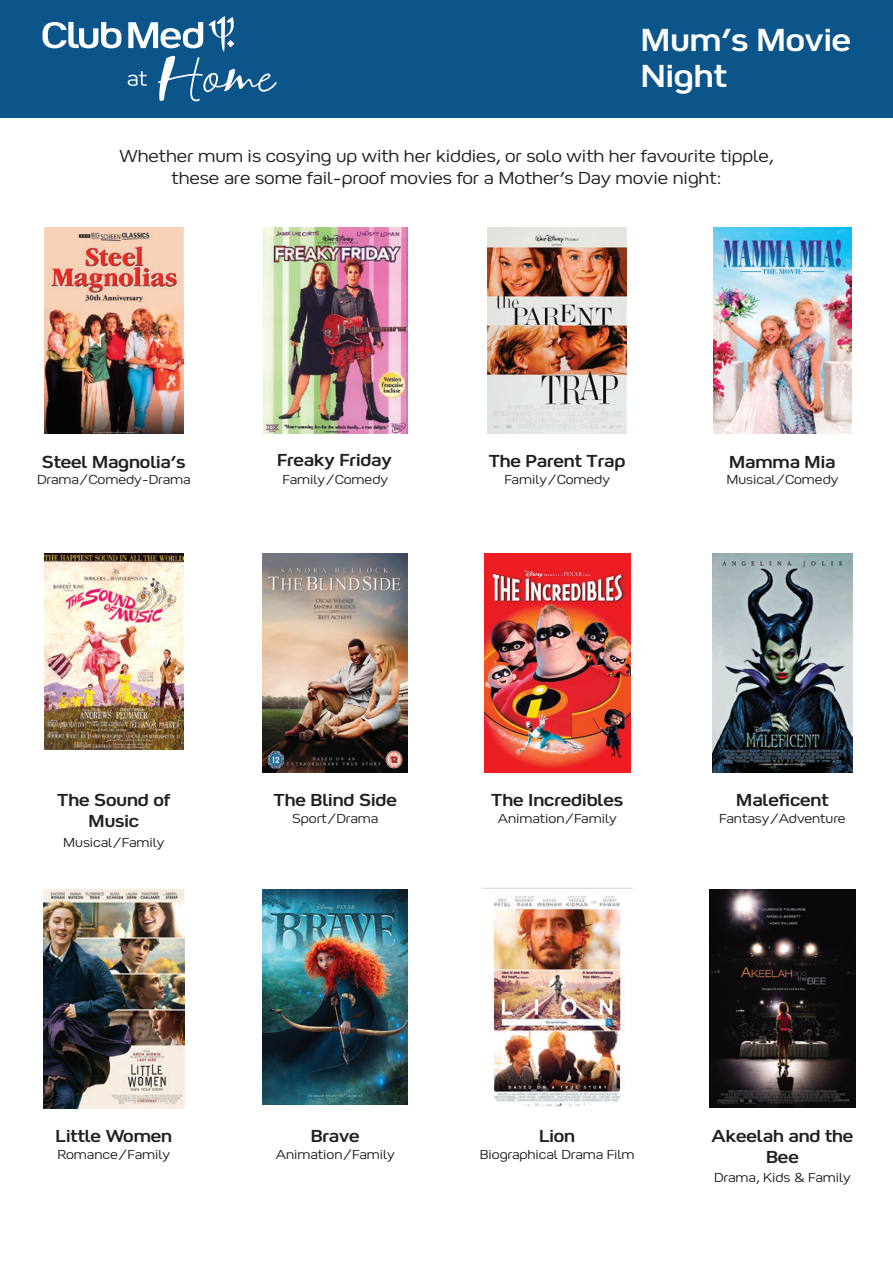
<style>
.page{position:relative;width:893px;height:1263px;background:#fff}
.page>*{position:absolute;margin:0;border:0;box-sizing:border-box;transform-origin:0 0}
.t1{font:33px/36px "Happiness V";color:#fff}
.t2{font:18px/21px "Happiness V";color:#231f20;text-align:center}
.t3{font:300 18px/21.6px "Happiness V";color:#231f20;text-align:center}
.t4{font:300 13.5px "Happiness V";color:#231f20}
</style>
<div class="page">
<div style="left:0;top:0;width:893px;height:118px;background:#0b558a"></div>
<svg style="left:43px;top:22px;width:78px;height:26px"></svg>
<svg style="left:128px;top:16px;width:149px;height:85px"></svg>
<img style="left:709px;top:889px;width:147px;height:219px">
<img style="left:488px;top:228px;width:139px;height:206px">
<img style="left:44px;top:228px;width:139px;height:206px">
<img style="left:263px;top:228px;width:144px;height:206px">
<img style="left:714px;top:228px;width:137px;height:206px">
<img style="left:263px;top:553px;width:145px;height:219px">
<img style="left:484px;top:553px;width:146px;height:219px">
<img style="left:712px;top:553px;width:140px;height:219px">
<img style="left:43px;top:889px;width:142px;height:220px">
<img style="left:493px;top:896px;width:128px;height:211px">
<img style="left:45px;top:553px;width:138px;height:196px">
<img style="left:263px;top:889px;width:145px;height:215px">
<h1 class="t1" style="left:641px;top:21px;width:211px">Mum’s Movie<br>Night</h1>
<h2 class="t3" style="left:119px;top:145px;width:656px">Whether mum is cosying up with her kiddies, or solo with her favourite tipple, these are some fail-proof movies for a Mother's Day movie night:</h2>
<h2 class="t2" style="left:42px;top:450px;width:145px">Steel Magnolia's</h2>
<h2 class="t2" style="left:277px;top:449px;width:116px">Freaky Friday</h2>
<h2 class="t2" style="left:489px;top:450px;width:138px">The Parent Trap</h2>
<h2 class="t2" style="left:729px;top:451px;width:108px">Mamma Mia</h2>
<p class="t4" style="left:37px;top:471px;width:155px">Drama/Comedy-Drama</p>
<p class="t4" style="left:282px;top:471px;width:107px">Family/Comedy</p>
<p class="t4" style="left:504px;top:471px;width:107px">Family/Comedy</p>
<p class="t4" style="left:726px;top:471px;width:113px">Musical/Comedy</p>
<h2 class="t2" style="left:57px;top:789px;width:115px">The Sound of<br>Music</h2>
<h2 class="t2" style="left:274px;top:789px;width:125px">The Blind Side</h2>
<h2 class="t2" style="left:491px;top:789px;width:134px">The Incredibles</h2>
<h2 class="t2" style="left:736px;top:789px;width:94px">Maleficent</h2>
<p class="t4" style="left:292px;top:810px;width:88px">Sport/Drama</p>
<p class="t4" style="left:498px;top:810px;width:121px">Animation/Family</p>
<p class="t4" style="left:719px;top:810px;width:128px">Fantasy/Adventure</p>
<p class="t4" style="left:63px;top:834px;width:103px">Musical/Family</p>
<h2 class="t2" style="left:56px;top:1125px;width:118px">Little Women</h2>
<h2 class="t2" style="left:311px;top:1125px;width:50px">Brave</h2>
<h2 class="t2" style="left:539px;top:1125px;width:38px">Lion</h2>
<h2 class="t2" style="left:712px;top:1125px;width:143px">Akeelah and the<br>Bee</h2>
<p class="t4" style="left:58px;top:1146px;width:114px">Romance/Family</p>
<p class="t4" style="left:276px;top:1146px;width:121px">Animation/Family</p>
<p class="t4" style="left:480px;top:1146px;width:156px">Biographical Drama Film</p>
<p class="t4" style="left:714px;top:1169px;width:138px">Drama, Kids &amp; Family</p>
</div>
